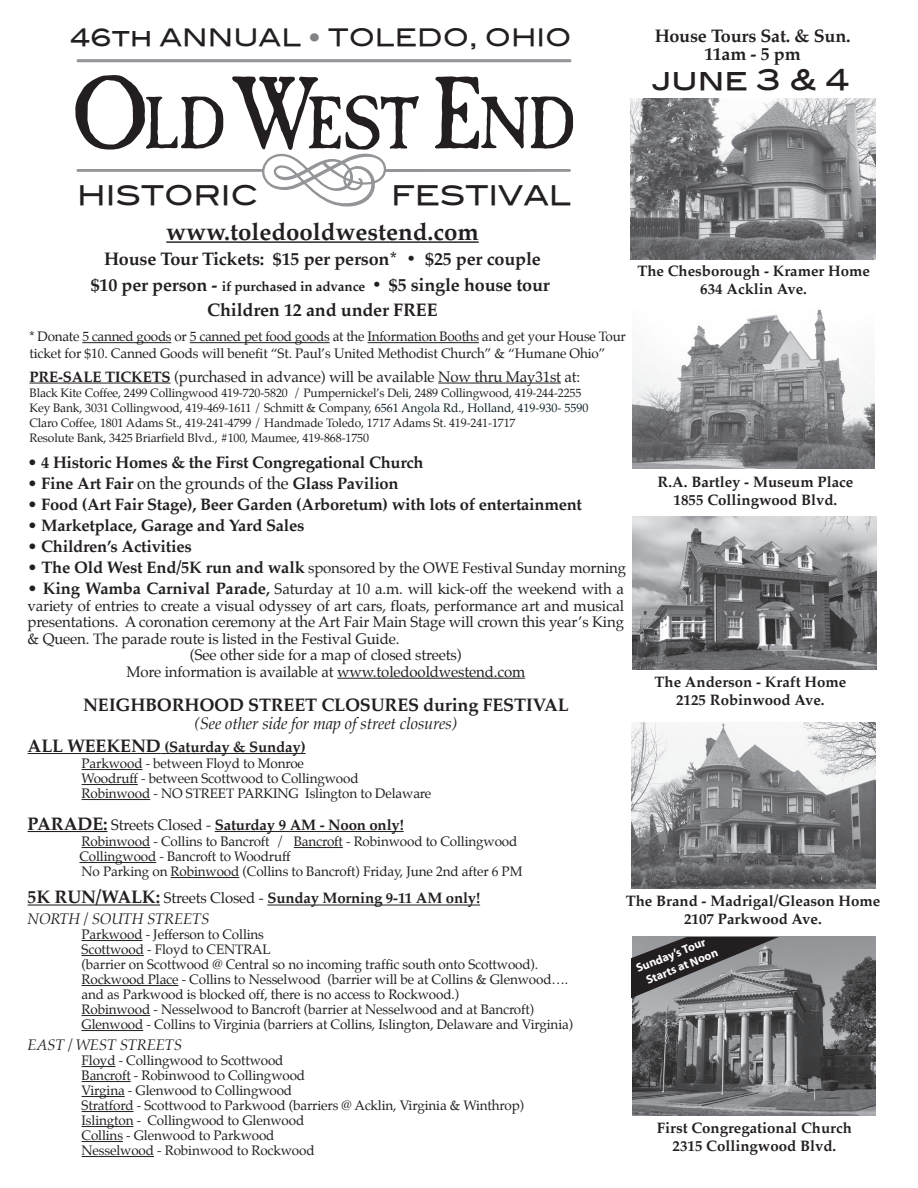
<style>
.page{position:relative;width:918px;height:1188px;background:#fff}
.page>*{position:absolute;margin:0;border:0;box-sizing:border-box;transform-origin:0 0}
.t1{font:76.8px "Caslon Ant T";letter-spacing:-.03em;color:#231f20}
.t2{font:28.8px "Blair Md ITCTT Medium";color:#231f20}
.t3{font:27px "Blair Md ITCTT Medium";color:#231f20}
.t4{font:700 24px "Palatino";color:#231f20}
.t5{font:24px "Blair Md ITCTT Medium";color:#231f20}
.t6{font:700 18px/25.5px "Palatino";letter-spacing:-.01em;color:#231f20;text-align:center}
.t7{font:700 16.5px "Palatino";letter-spacing:-.015em;color:#231f20}
.t8{font:italic 16.5px "Palatino";letter-spacing:-.01em;color:#231f20}
.t9{font:15px "Palatino";letter-spacing:-.01em;color:#231f20}
.t10{font:700 15px/18px "Palatino";color:#231f20;text-align:center}
.t11{font:italic 15px "Palatino";letter-spacing:-.01em;color:#231f20}
.t12{font:13.5px/15px "Palatino";letter-spacing:-.01em;color:#231f20}
.t13{font:12px/15px "Palatino";letter-spacing:-.01em;color:#231f20}
.t14{font:700 12px/14.4px "Myriad Pro";color:#fff}
.s1{color:#808285}
.s2{font-size:106.35px}
.s3{font-size:13.5px}
.s4{font-weight:700}
.s5{color:#0f2227}
.s6{font-weight:400}
.s7{font-size:16.5px}
.s8{font-weight:700;font-size:16.5px}
.s9{font-size:18px}
.s10{font-weight:400;font-style:italic}
</style>
<div class="page">
<hr style="left:166px;top:241px;width:313px;height:2px;background:#231f20">
<hr style="left:82px;top:342px;width:89px;height:1px;background:#231f20">
<hr style="left:190px;top:342px;width:140px;height:1px;background:#231f20">
<hr style="left:368px;top:342px;width:111px;height:1px;background:#231f20">
<hr style="left:29px;top:383px;width:142px;height:1px;background:#231f20">
<hr style="left:438px;top:383px;width:123px;height:1px;background:#231f20">
<hr style="left:337px;top:678px;width:188px;height:1px;background:#231f20">
<hr style="left:28px;top:753px;width:133px;height:1px;background:#231f20">
<hr style="left:161px;top:753px;width:145px;height:1px;background:#231f20">
<hr style="left:82px;top:769px;width:60px;height:1px;background:#231f20">
<hr style="left:82px;top:784px;width:56px;height:1px;background:#231f20">
<hr style="left:82px;top:799px;width:68px;height:1px;background:#231f20">
<hr style="left:28px;top:831px;width:79px;height:1px;background:#231f20">
<hr style="left:215px;top:831px;width:189px;height:1px;background:#231f20">
<hr style="left:82px;top:847px;width:68px;height:1px;background:#231f20">
<hr style="left:294px;top:847px;width:49px;height:1px;background:#231f20">
<hr style="left:79px;top:862px;width:77px;height:1px;background:#231f20">
<hr style="left:171px;top:877px;width:68px;height:1px;background:#231f20">
<hr style="left:28px;top:904px;width:132px;height:2px;background:#231f20">
<hr style="left:267px;top:905px;width:213px;height:1px;background:#231f20">
<hr style="left:82px;top:940px;width:60px;height:1px;background:#231f20">
<hr style="left:82px;top:955px;width:62px;height:1px;background:#231f20">
<hr style="left:82px;top:985px;width:96px;height:1px;background:#231f20">
<hr style="left:82px;top:1015px;width:68px;height:1px;background:#231f20">
<hr style="left:82px;top:1030px;width:61px;height:1px;background:#231f20">
<hr style="left:82px;top:1066px;width:33px;height:1px;background:#231f20">
<hr style="left:82px;top:1081px;width:49px;height:1px;background:#231f20">
<hr style="left:82px;top:1096px;width:43px;height:1px;background:#231f20">
<hr style="left:82px;top:1111px;width:52px;height:1px;background:#231f20">
<hr style="left:82px;top:1126px;width:51px;height:1px;background:#231f20">
<hr style="left:82px;top:1141px;width:41px;height:1px;background:#231f20">
<hr style="left:82px;top:1156px;width:72px;height:1px;background:#231f20">
<svg style="left:76px;top:153px;width:495px;height:54px"></svg>
<hr style="left:78px;top:59px;width:492px;height:3px;background:#939598">
<img style="left:632px;top:937px;width:244px;height:179px">
<img style="left:632px;top:517px;width:244px;height:153px">
<img style="left:633px;top:309px;width:242px;height:160px">
<img style="left:630px;top:99px;width:246px;height:160px">
<img style="left:631px;top:723px;width:245px;height:165px">
<svg style="left:631px;top:937px;width:148px;height:61px;background:#646365"></svg>
<h3 class="t5" style="left:71px;top:18px;width:503px">46th ANNUAL <span class="s1">•</span> TOLEDO, OHIO</h3>
<h1 class="t1" style="left:71px;top:83px;width:507px"><span class="s2">O</span>LD<span class="s2">W</span>EST <span class="s2">E</span>ND</h1>
<h3 class="t3" style="left:77px;top:173px;width:183px">HISTORIC</h3>
<h3 class="t3" style="left:391px;top:173px;width:181px">FESTIVAL</h3>
<h3 class="t6" style="left:655px;top:26px;width:198px;line-height:18px">House Tours Sat. &amp; Sun.<br>11am - 5 pm</h3>
<h2 class="t2" style="left:651px;top:57px;width:199px">june 3 &amp; 4</h2>
<h3 class="t4" style="left:166px;top:211px;width:314px">www.toledooldwestend.com</h3>
<h3 class="t6" style="left:91px;top:246px;width:461px">House Tour Tickets: $15 per person* • $25 per couple $10 per person - <span class="s3">if purchased in advance</span> • $5 single house tour<br>Children 12 and under FREE</h3>
<p class="t12" style="left:29px;top:329px;width:598px;line-height:16.2px">* Donate 5 canned goods or 5 canned pet food goods at the Information Booths and get your House Tour ticket for $10. Canned Goods will benefit “St. Paul’s United Methodist Church” &amp; “Humane Ohio”</p>
<p class="t9" style="left:29px;top:364px;width:552px"><span class="s4">PRE-SALE TICKETS</span> (purchased in advance) will be available Now thru May31st at:</p>
<p class="t13" style="left:29px;top:385px;width:560px">Black Kite Coffee, 2499 Collingwood 419-720-5820 / Pumpernickel’s Deli, 2489 Collingwood, 419-244-2255<br>Key Bank, 3031 Collingwood, 419-469-1611 / Schmitt &amp; Company, <span class="s5">6561 Angola Rd., Holland, 419-930- 5590<br></span>Claro Coffee, 1801 Adams St., 419-241-4799 / Handmade Toledo, 1717 Adams St. 419-241-1717<br>Resolute Bank, 3425 Briarfield Blvd., #100, Maumee, 419-868-1750</p>
<p class="t7" style="left:28px;top:448px;width:398px"><span class="s6">•</span> 4 Historic Homes &amp; the First Congregational Church</p>
<p class="t7" style="left:28px;top:469px;width:373px"><span class="s6">•</span> Fine Art Fair <span class="s6">on the grounds of the</span> Glass Pavilion</p>
<p class="t7" style="left:28px;top:490px;width:556px"><span class="s6">•</span> Food (Art Fair Stage), Beer Garden (Arboretum) with lots of entertainment</p>
<p class="t7" style="left:28px;top:511px;width:279px"><span class="s6">•</span> Marketplace, Garage and Yard Sales</p>
<p class="t7" style="left:28px;top:532px;width:166px"><span class="s6">•</span> Children’s Activities</p>
<p class="t9" style="left:28px;top:556px;width:600px"><span class="s7">•</span> <span class="s8">The Old West End/5K run and walk</span> sponsored by the OWE Festival Sunday morning</p>
<p class="t9" style="left:28px;top:577px;width:598px"><span class="s7">•</span> <span class="s8">King Wamba Carnival Parade</span><span class="s4">,</span> Saturday at 10 a.m. will kick-off the weekend with a</p>
<p class="t9" style="left:28px;top:593px;width:598px">variety of entries to create a visual odyssey of art cars, floats, performance art and musical</p>
<p class="t9" style="left:28px;top:610px;width:598px">presentations. A coronation ceremony at the Art Fair Main Stage will crown this year’s King</p>
<p class="t9" style="left:28px;top:626px;width:374px">&amp; Queen. The parade route is listed in the Festival Guide.</p>
<p class="t9" style="left:190px;top:643px;width:273px">(See other side for a map of closed streets)</p>
<p class="t9" style="left:126px;top:659px;width:400px">More information is available at www.toledooldwestend.com</p>
<h3 class="t6" style="left:83px;top:692px;width:487px">NEIGHBORHOOD STREET CLOSURES during FESTIVAL</h3>
<p class="t8" style="left:194px;top:710px;width:264px">(See other side for map of street closures)</p>
<p class="t10" style="left:28px;top:737px;width:280px"><span class="s9">ALL WEEKEND</span> (Saturday &amp; Sunday)</p>
<p class="t12" style="left:82px;top:756px;width:351px">Parkwood - between Floyd to Monroe<br>Woodruff - between Scottwood to Collingwood<br>Robinwood - NO STREET PARKING Islington to Delaware</p>
<p class="t10" style="left:28px;top:815px;width:378px"><span class="s9">PARADE:</span> <span class="s6">Streets Closed -</span> Saturday 9 AM - Noon only!</p>
<p class="t12" style="left:79px;top:834px;width:445px">Robinwood - Collins to Bancroft / Bancroft - Robinwood to Collingwood<br>Collingwood - Bancroft to Woodruff<br>No Parking on Robinwood (Collins to Bancroft) Friday, June 2nd after 6 PM</p>
<p class="t10" style="left:28px;top:887px;width:454px;line-height:21px;text-align:left"><span class="s9">5K RUN/WALK:</span> <span class="s6">Streets Closed -</span> Sunday Morning 9-11 AM only!<br><span class="s10">NORTH / SOUTH STREETS</span></p>
<p class="t12" style="left:82px;top:927px;width:493px">Parkwood - Jefferson to Collins<br>Scottwood - Floyd to CENTRAL<br>(barrier on Scottwood @ Central so no incoming traffic south onto Scottwood).<br>Rockwood Place - Collins to Nesselwood (barrier will be at Collins &amp; Glenwood…. and as Parkwood is blocked off, there is no access to Rockwood.)<br>Robinwood - Nesselwood to Bancroft (barrier at Nesselwood and at Bancroft)<br>Glenwood - Collins to Virginia (barriers at Collins, Islington, Delaware and Virginia)</p>
<p class="t11" style="left:28px;top:1033px;width:156px">EAST / WEST STREETS</p>
<p class="t12" style="left:82px;top:1053px;width:444px">Floyd - Collingwood to Scottwood<br>Bancroft - Robinwood to Collingwood<br>Virgina - Glenwood to Collingwood<br>Stratford - Scottwood to Parkwood (barriers @ Acklin, Virginia &amp; Winthrop)<br>Islington - Collingwood to Glenwood<br>Collins - Glenwood to Parkwood<br>Nesselwood - Robinwood to Rockwood</p>
<p class="t10" style="left:637px;top:261px;width:234px">The Chesborough - Kramer Home<br>634 Acklin Ave.</p>
<p class="t10" style="left:658px;top:472px;width:197px">R.A. Bartley - Museum Place<br>1855 Collingwood Blvd.</p>
<p class="t10" style="left:655px;top:673px;width:193px">The Anderson - Kraft Home<br>2125 Robinwood Ave.</p>
<p class="t10" style="left:626px;top:892px;width:256px">The Brand - Madrigal/Gleason Home<br>2107 Parkwood Ave.</p>
<p class="t14" style="left:638px;top:960px;width:78px;text-indent:-5px;rotate:-22deg">Sunday’s Tour<br>Starts at Noon</p>
<p class="t10" style="left:657px;top:1118px;width:196px">First Congregational Church<br>2315 Collingwood Blvd.</p>
</div>
